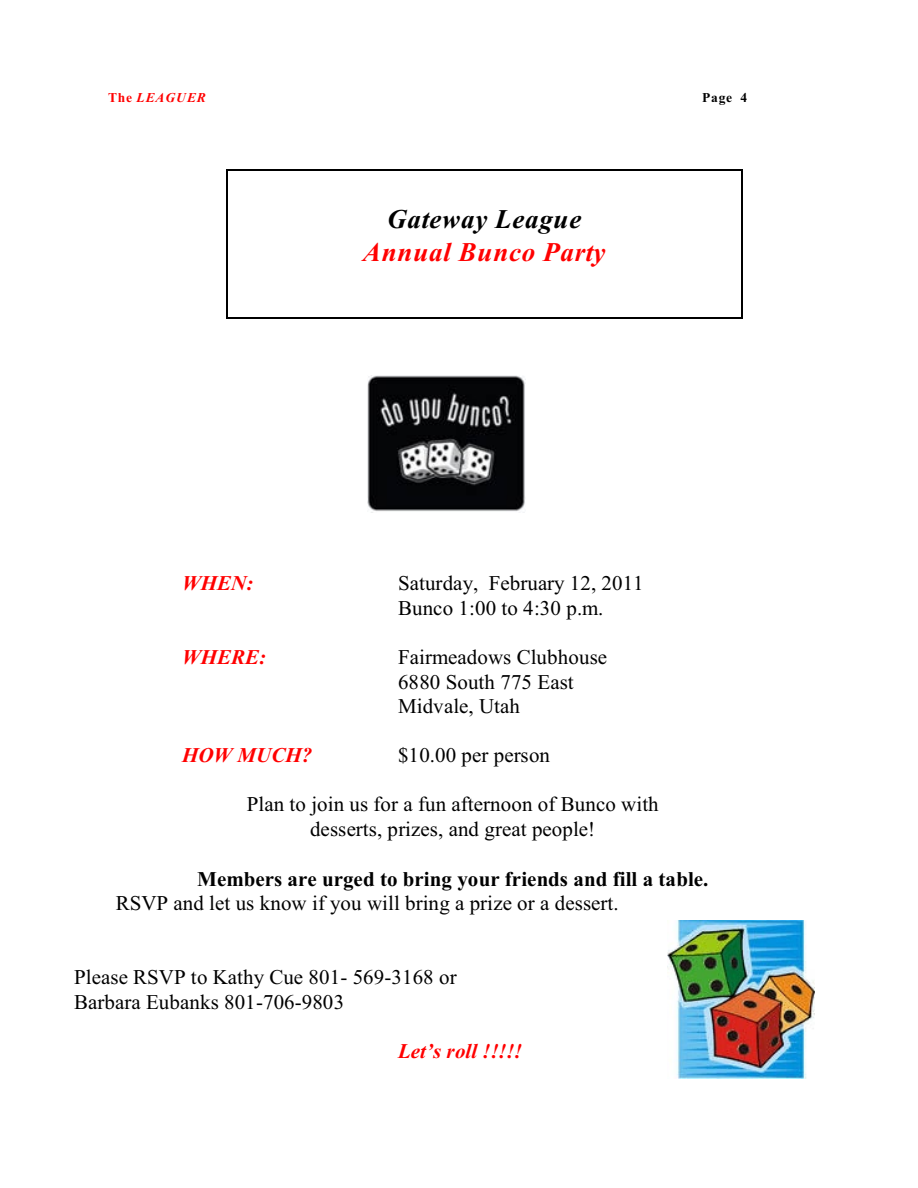
<style>
.page{position:relative;width:918px;height:1188px;background:#fff}
.page>*{position:absolute;margin:0;border:0;box-sizing:border-box;transform-origin:0 0}
.t1{font:italic 700 27px "Times New Roman";letter-spacing:.03em;color:#f00}
.t2{font:italic 700 27px "Times New Roman";letter-spacing:.025em;color:#000}
.t3{font:21px/24.6px "Times New Roman";color:#000}
.t4{font:700 21px "Times New Roman";color:#000}
.t5{font:italic 700 21px "Times New Roman";color:#f00}
.t6{font:italic 700 13.5px "Times New Roman";letter-spacing:.07em;color:#f00}
.t7{font:700 13.5px "Times New Roman";color:#000}
.s1{font-style:normal}
</style>
<div class="page">
<hr style="left:226px;top:169px;width:1px;height:150px;background:#000">
<hr style="left:742px;top:169px;width:1px;height:150px;background:#000">
<hr style="left:226px;top:169px;width:517px;height:2px;background:#000">
<hr style="left:226px;top:318px;width:517px;height:1px;background:#000">
<img style="left:368px;top:375px;width:157px;height:138px">
<img style="left:667px;top:921px;width:148px;height:157px">
<p class="t6" style="left:108px;top:93px;width:99px"><span class="s1">The</span> LEAGUER</p>
<p class="t7" style="left:702px;top:93px;width:47px">Page 4</p>
<p class="t2" style="left:387px;top:210px;width:196px">Gateway League</p>
<p class="t1" style="left:363px;top:243px;width:244px">Annual Bunco Party</p>
<p class="t5" style="left:182px;top:576px;width:73px">WHEN:</p>
<p class="t3" style="left:398px;top:573px;width:247px">Saturday, February 12, 2011<br>Bunco 1:00 to 4:30 p.m.</p>
<p class="t5" style="left:182px;top:650px;width:86px">WHERE:</p>
<p class="t3" style="left:398px;top:647px;width:211px">Fairmeadows Clubhouse<br>6880 South 775 East<br>Midvale, Utah</p>
<p class="t5" style="left:182px;top:748px;width:132px">HOW MUCH?</p>
<p class="t3" style="left:398px;top:745px;width:153px">$10.00 per person</p>
<p class="t3" style="left:247px;top:794px;width:413px;text-align:center">Plan to join us for a fun afternoon of Bunco with desserts, prizes, and great people!</p>
<p class="t4" style="left:197px;top:872px;width:513px">Members are urged to bring your friends and fill a table.</p>
<p class="t3" style="left:116px;top:893px;width:504px">RSVP and let us know if you will bring a prize or a dessert.</p>
<p class="t3" style="left:74px;top:967px;width:384px">Please RSVP to Kathy Cue 801- 569-3168 or<br>Barbara Eubanks 801-706-9803</p>
<p class="t5" style="left:398px;top:1044px;width:126px">Let’s roll !!!!!</p>
</div>
